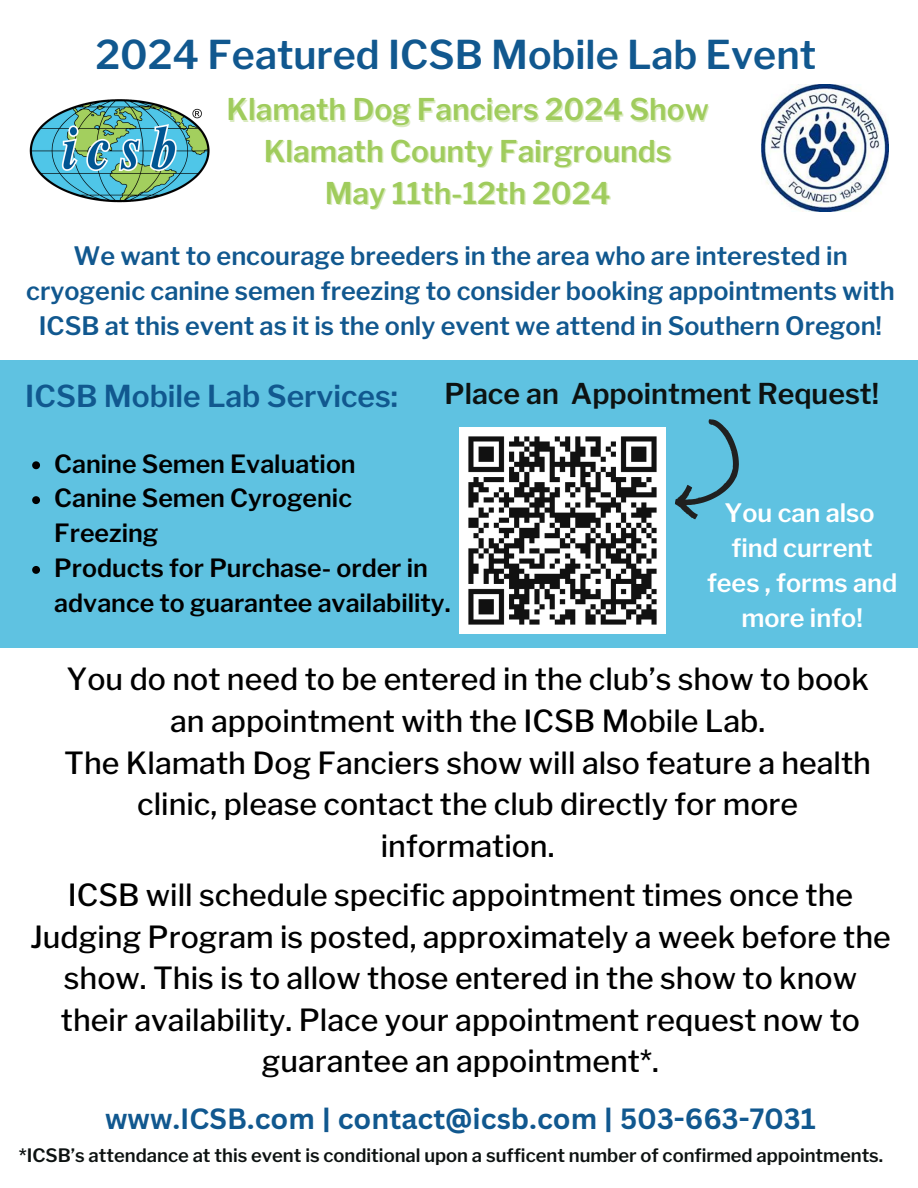
<style>
.page{position:relative;width:918px;height:1188px;background:#fff}
.page>*{position:absolute;margin:0;border:0;box-sizing:border-box;transform-origin:0 0}
.t1{font:600 39.45px "Libre Franklin";color:#11588f}
.t2{font:500 30.3px/41.7px "Libre Franklin";color:#000;text-align:center}
.t3{font:600 30px "Libre Franklin";color:#11588f}
.t4{font:600 29.7px "Libre Franklin";color:#a0cc5d}
.t5{font:700 28.5px "Canva Sans";color:#11588f}
.t6{font:600 28.5px "Libre Franklin";color:#0d1211}
.t7{font:600 25.2px/34.8px "Libre Franklin";color:#11588f;text-align:center}
.t8{font:600 25.2px/34.8px "Libre Franklin";color:#fff;text-align:center}
.t9{font:600 24.9px/34.8px "Libre Franklin";color:#000}
.t10{font:600 18.3px "Libre Franklin";color:#0d1211}
</style>
<div class="page">
<img style="left:29px;top:99px;width:181px;height:104px">
<div style="left:0;top:360px;width:918px;height:288px;background:#5fc2e1"></div>
<img style="left:761px;top:85px;width:127px;height:127px">
<svg style="left:675px;top:419px;width:64px;height:100px"></svg>
<svg style="left:32px;top:461px;width:8px;height:8px"></svg>
<svg style="left:32px;top:496px;width:8px;height:8px"></svg>
<svg style="left:32px;top:566px;width:8px;height:8px"></svg>
<img style="left:460px;top:427px;width:205px;height:206px">
<h2 class="t1" style="left:95px;top:31px;width:722px">2024 Featured ICSB Mobile Lab Event</h2>
<p class="t4" style="left:226px;top:92px;width:484px">Klamath Dog Fanciers 2024 Show</p>
<p class="t4" style="left:264px;top:133px;width:409px">Klamath County Fairgrounds</p>
<p class="t4" style="left:325px;top:175px;width:287px">May 11th-12th 2024</p>
<p class="t7" style="left:26px;top:239px;width:870px">We want to encourage breeders in the area who are interested in cryogenic canine semen freezing to consider booking appointments with<br>ICSB at this event as it is the only event we attend in Southern Oregon!</p>
<h2 class="t3" style="left:25px;top:378px;width:374px">ICSB Mobile Lab Services:</h2>
<h2 class="t6" style="left:445px;top:376px;width:436px">Place an Appointment Request!</h2>
<h3 class="t9" style="left:54px;top:446px;width:303px">Canine Semen Evaluation</h3>
<p class="t9" style="left:54px;top:481px;width:299px">Canine Semen Cyrogenic<br>Freezing</p>
<h2 class="t9" style="left:54px;top:551px;width:398px">Products for Purchase- order in advance to guarantee availability.</h2>
<h2 class="t8" style="left:707px;top:495px;width:192px">You can also find current fees , forms and more info!</h2>
<p class="t2" style="left:66px;top:659px;width:804px">You do not need to be entered in the club’s show to book an appointment with the ICSB Mobile Lab.</p>
<p class="t2" style="left:64px;top:742px;width:808px">The Klamath Dog Fanciers show will also feature a health clinic, please contact the club directly for more information.</p>
<h3 class="t2" style="left:30px;top:874px;width:862px">ICSB will schedule specific appointment times once the Judging Program is posted, approximately a week before the show. This is to allow those entered in the show to know their availability. Place your appointment request now to guarantee an appointment*.</h3>
<p class="t5" style="left:105px;top:1099px;width:712px">www.ICSB.com | contact@icsb.com | 503-663-7031</p>
<h2 class="t10" style="left:19px;top:1145px;width:866px">*ICSB’s attendance at this event is conditional upon a sufficent number of confirmed appointments.</h2>
</div>
